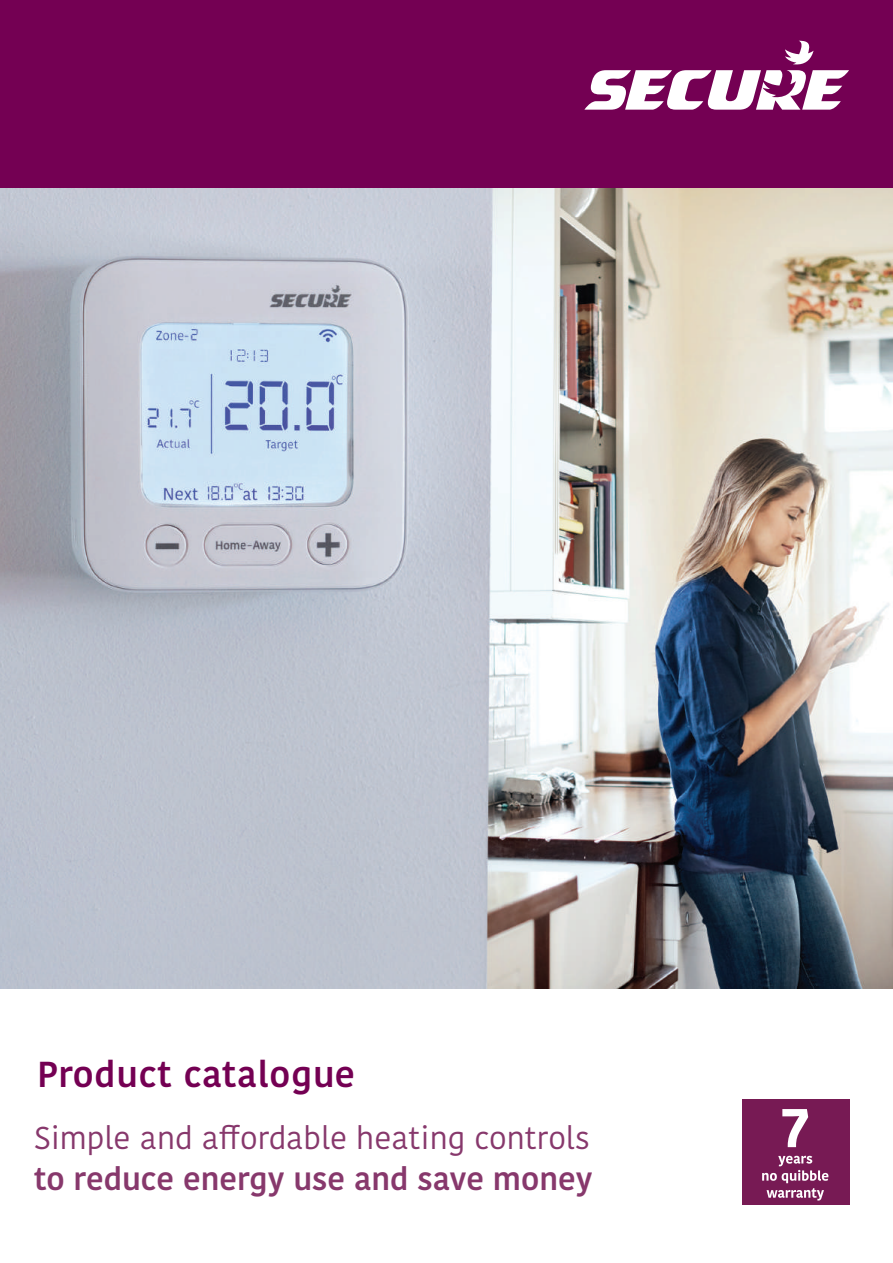
<style>
.page{position:relative;width:893px;height:1263px;background:#fff}
.page>*{position:absolute;margin:0;border:0;box-sizing:border-box;transform-origin:0 0}
.t1{font:600 36px "Kohinoor Devanagari";letter-spacing:.025em;color:#740053}
.t2{font:31.5px "Kohinoor Devanagari";color:#87386c}
.t3{font:600 31.5px "Kohinoor Devanagari";color:#87386c}
</style>
<div class="page">
<img style="left:0;top:188px;width:893px;height:801px">
<div style="left:0;top:0;width:893px;height:187px;background:#740053"></div>
<svg style="left:584px;top:41px;width:265px;height:69px"></svg>
<div style="left:742px;top:1099px;width:107px;height:105px;background:#771a54"></div>
<svg style="left:782px;top:1109px;width:26px;height:38px"></svg>
<svg style="left:762px;top:1156px;width:66px;height:44px"></svg>
<p class="t1" style="left:37px;top:1053px;width:319px">Product catalogue</p>
<p class="t2" style="left:34px;top:1120px;width:557px">Simple and affordable heating controls</p>
<p class="t3" style="left:34px;top:1160px;width:560px">to reduce energy use and save money</p>
</div>
